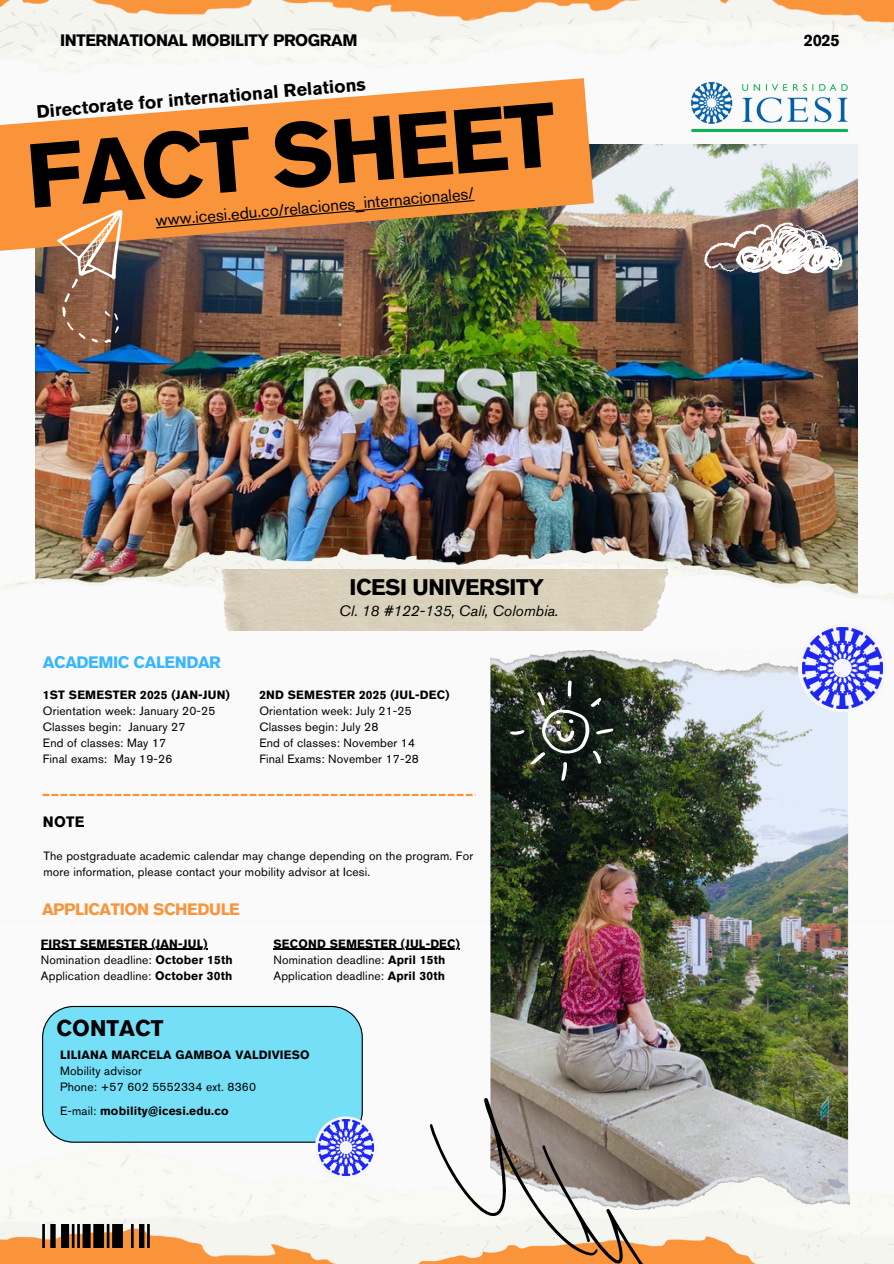
<style>
.page{position:relative;width:894px;height:1264px;background:#fff}
.page>*{position:absolute;margin:0;border:0;box-sizing:border-box;transform-origin:0 0}
.t1{font:700 90px "Akzidenz Grotesk Pro";color:#000001}
.t2{font:700 22.5px "Akzidenz Grotesk Pro";letter-spacing:-.025em;color:#000001}
.t3{font:700 22.5px "Akzidenz Grotesk Pro";color:#000001}
.t4{font:700 18px "Akzidenz Grotesk Pro";color:#000001}
.t5{font:16.5px "Akzidenz Grotesk Pro";color:#000001}
.t6{font:700 16.5px "Akzidenz Grotesk Pro";letter-spacing:-.025em;color:#000001}
.t7{font:700 16.5px "Akzidenz Grotesk Pro";letter-spacing:-.025em;color:#f9943b}
.t8{font:700 16.5px "Akzidenz Grotesk Pro";letter-spacing:-.025em;color:#38b6ff}
.t9{font:italic 15px "Akzidenz Grotesk Pro";color:#000001}
.t10{font:700 15px "Akzidenz Grotesk Pro";color:#000001}
.t11{font:12px/16px "Akzidenz Grotesk Pro";letter-spacing:.015em;color:#000001}
.t12{font:700 12px "Akzidenz Grotesk Pro";letter-spacing:.015em;color:#000001}
.s1{font-weight:700}
.s2{font-weight:400}
</style>
<div class="page">
<img style="left:0;top:0;width:893px;height:548px">
<img style="left:36px;top:144px;width:821px;height:404px">
<img style="left:0;top:548px;width:893px;height:715px">
<svg style="left:42px;top:1224px;width:109px;height:23px;background:#644c36"></svg>
<div style="left:42px;top:1005px;width:321px;height:137px;background:#74dff6"></div>
<svg style="left:0;top:78px;width:593px;height:173px;fill:#f9943b"></svg>
<img style="left:217px;top:569px;width:460px;height:61px">
<svg style="left:42px;top:793px;width:433px;height:3px"></svg>
<img style="left:490px;top:681px;width:357px;height:478px">
<img style="left:490px;top:650px;width:310px;height:31px">
<img style="left:703px;top:1159px;width:146px;height:50px">
<svg style="left:430px;top:1097px;width:273px;height:166px"></svg>
<svg style="left:510px;top:730px;width:14px;height:5px"></svg>
<svg style="left:530px;top:680px;width:83px;height:100px;background:#394138"></svg>
<svg style="left:56px;top:209px;width:66px;height:134px;background:#a87a5a"></svg>
<img style="left:704px;top:222px;width:138px;height:52px">
<div style="left:797px;top:623px;width:89px;height:89px;background:#f4f6fc;border-radius:50%"></div>
<img style="left:802px;top:627px;width:80px;height:81px">
<img style="left:689px;top:81px;width:160px;height:53px">
<svg style="left:315px;top:1116px;width:62px;height:62px"></svg>
<img style="left:318px;top:1119px;width:56px;height:56px">
<svg style="left:156px;top:200px;width:318px;height:28px;background:#d48539"></svg>
<hr style="left:41px;top:948px;width:166px;height:1px;background:#000001">
<hr style="left:273px;top:948px;width:187px;height:1px;background:#000001">
<p class="t6" style="left:60px;top:33px;width:299px">INTERNATIONAL MOBILITY PROGRAM</p>
<p class="t6" style="left:803px;top:33px;width:37px">2025</p>
<p class="t4" style="left:36px;top:105px;width:331px;rotate:-5deg">Directorate for international Relations</p>
<h3 class="t1" style="left:23px;top:143px;width:532px;rotate:-5deg">FACT SHEET</h3>
<p class="t5" style="left:155px;top:214px;width:321px;rotate:-5deg">www.icesi.edu.co/relaciones_internacionales/</p>
<p class="t2" style="left:349px;top:578px;width:196px">ICESI UNIVERSITY</p>
<p class="t8" style="left:43px;top:655px;width:179px">ACADEMIC CALENDAR</p>
<p class="t12" style="left:43px;top:689px;width:188px">1ST SEMESTER 2025 (JAN-JUN)</p>
<p class="t11" style="left:43px;top:703px;width:174px">Orientation week: January 20-25</p>
<p class="t11" style="left:43px;top:719px;width:144px">Classes begin: January 27</p>
<p class="t11" style="left:43px;top:735px;width:125px">End of classes: May 17</p>
<p class="t11" style="left:43px;top:751px;width:131px">Final exams: May 19-26</p>
<h3 class="t9" style="left:339px;top:605px;width:220px">Cl. 18 #122-135, Cali, Colombia.</h3>
<p class="t12" style="left:259px;top:689px;width:191px">2ND SEMESTER 2025 (JUL-DEC)</p>
<p class="t11" style="left:259px;top:703px;width:154px">Orientation week: July 21-25</p>
<p class="t11" style="left:259px;top:719px;width:120px">Classes begin: July 28</p>
<p class="t11" style="left:259px;top:735px;width:157px">End of classes: November 14</p>
<h2 class="t11" style="left:259px;top:751px;width:161px">Final Exams: November 17-28</h2>
<p class="t10" style="left:43px;top:816px;width:43px">NOTE</p>
<p class="t11" style="left:43px;top:849px;width:431px">The postgraduate academic calendar may change depending on the program. For more information, please contact your mobility advisor at Icesi.</p>
<p class="t7" style="left:42px;top:902px;width:199px">APPLICATION SCHEDULE</p>
<p class="t12" style="left:41px;top:938px;width:168px">FIRST SEMESTER (JAN-JUL)</p>
<p class="t11" style="left:41px;top:952px;width:193px">Nomination deadline: <span class="s1">October 15th</span></p>
<p class="t11" style="left:41px;top:968px;width:193px">Application deadline: <span class="s1">October 30th</span></p>
<h2 class="t3" style="left:56px;top:1018px;width:109px">CONTACT</h2>
<h3 class="t12" style="left:273px;top:938px;width:188px">SECOND SEMESTER (JUL-DEC)</h3>
<p class="t11" style="left:273px;top:952px;width:173px">Nomination deadline: <span class="s1">April 15th</span></p>
<p class="t11" style="left:273px;top:968px;width:173px">Application deadline: <span class="s1">April 30th</span></p>
<p class="t12" style="left:60px;top:1050px;width:251px">LILIANA MARCELA GAMBOA VALDIVIESO</p>
<h6 class="t11" style="left:60px;top:1064px;width:83px">Mobility advisor</h6>
<p class="t11" style="left:60px;top:1080px;width:197px">Phone: +57 602 5552334 ext. 8360</p>
<p class="t12" style="left:60px;top:1105px;width:170px"><span class="s2">E-mail:</span> mobility@icesi.edu.co</p>
</div>
